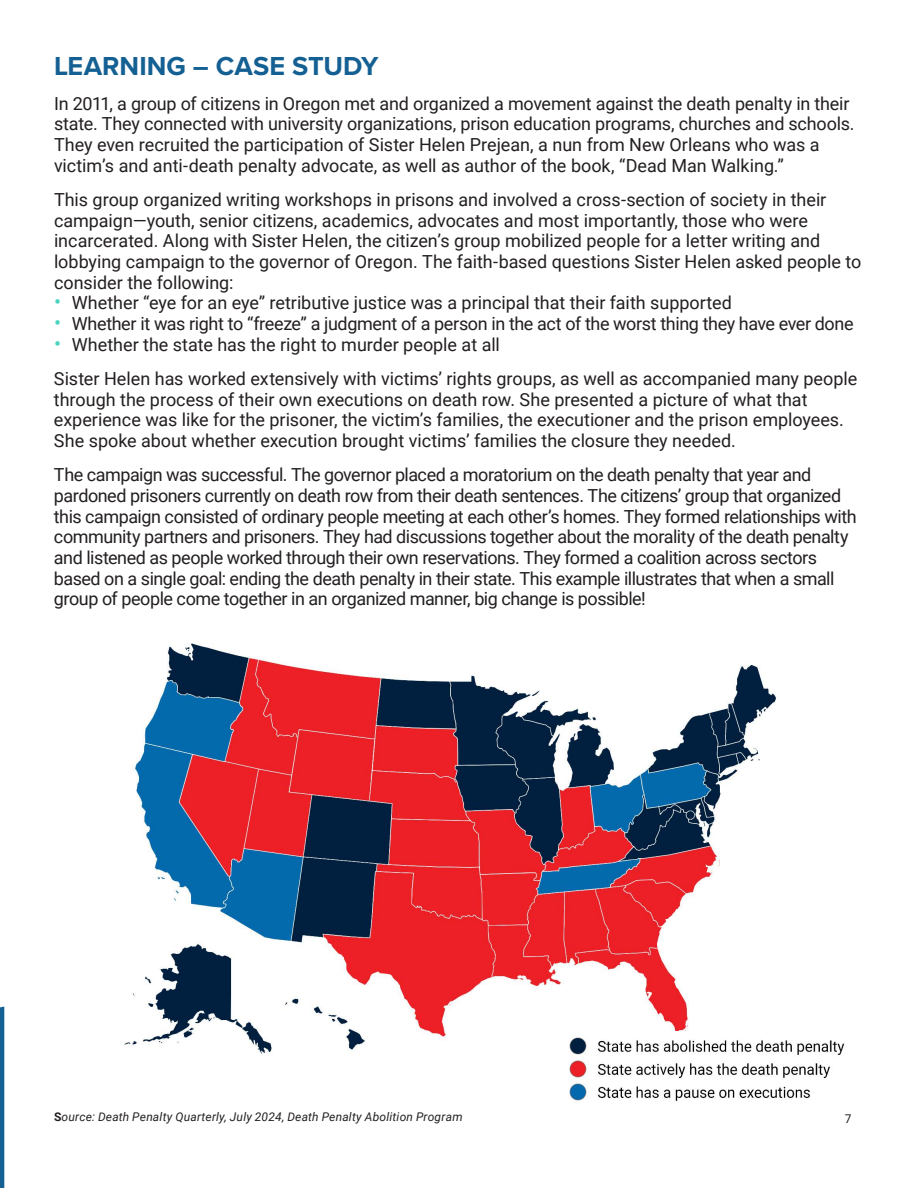
<style>
.page{position:relative;width:918px;height:1188px;background:#fff}
.page>*{position:absolute;margin:0;border:0;box-sizing:border-box;transform-origin:0 0}
.t1{font:700 27px "Proxima Nova";color:#146093}
.t2{font:18px/20.7px "Roboto";letter-spacing:-.01em;color:#231f20}
.t3{font:italic 12px "Roboto";letter-spacing:.015em;color:#231f20}
.t4{font:12px "Roboto";color:#231f20}
.s1{font-size:21px;color:#48d4c1}
.s2{font-weight:700;font-style:normal}
</style>
<div class="page">
<img style="left:124px;top:643px;width:652px;height:411px">
<img style="left:540px;top:1031px;width:305px;height:70px">
<svg style="left:0;top:1007px;width:4px;height:181px"></svg>
<h1 class="t1" style="left:54px;top:46px;width:326px">LEARNING – CASE STUDY</h1>
<p class="t2" style="left:54px;top:92px;width:802px">In 2011, a group of citizens in Oregon met and organized a movement against the death penalty in their state. They connected with university organizations, prison education programs, churches and schools.<br>They even recruited the participation of Sister Helen Prejean, a nun from New Orleans who was a victim’s and anti-death penalty advocate, as well as author of the book, “Dead Man Walking.”</p>
<p class="t2" style="left:54px;top:188px;width:809px">This group organized writing workshops in prisons and involved a cross-section of society in their campaign—youth, senior citizens, academics, advocates and most importantly, those who were incarcerated. Along with Sister Helen, the citizen’s group mobilized people for a letter writing and lobbying campaign to the governor of Oregon. The faith-based questions Sister Helen asked people to consider the following:</p>
<p class="t2" style="left:54px;top:292px;width:679px"><span class="s1">•</span> Whether “eye for an eye” retributive justice was a principal that their faith supported</p>
<p class="t2" style="left:54px;top:313px;width:801px"><span class="s1">•</span> Whether it was right to “freeze” a judgment of a person in the act of the worst thing they have ever done</p>
<p class="t2" style="left:54px;top:327px;width:805px;line-height:34.2px"><span class="s1">•</span> Whether the state has the right to murder people at all<br>Sister Helen has worked extensively with victims’ rights groups, as well as accompanied many people</p>
<p class="t2" style="left:54px;top:388px;width:791px">through the process of their own executions on death row. She presented a picture of what that experience was like for the prisoner, the victim’s families, the executioner and the prison employees.<br>She spoke about whether execution brought victims’ families the closure they needed.</p>
<p class="t2" style="left:54px;top:464px;width:804px">The campaign was successful. The governor placed a moratorium on the death penalty that year and pardoned prisoners currently on death row from their death sentences. The citizens’ group that organized this campaign consisted of ordinary people meeting at each other’s homes. They formed relationships with community partners and prisoners. They had discussions together about the morality of the death penalty and listened as people worked through their own reservations. They formed a coalition across sectors based on a single goal: ending the death penalty in their state. This example illustrates that when a small group of people come together in an organized manner, big change is possible!</p>
<p class="t3" style="left:54px;top:1108px;width:410px"><span class="s2">S</span>ource: Death Penalty Quarterly, July 2024, Death Penalty Abolition Program</p>
<p class="t4" style="left:845px;top:1111px;width:8px">7</p>
</div>
